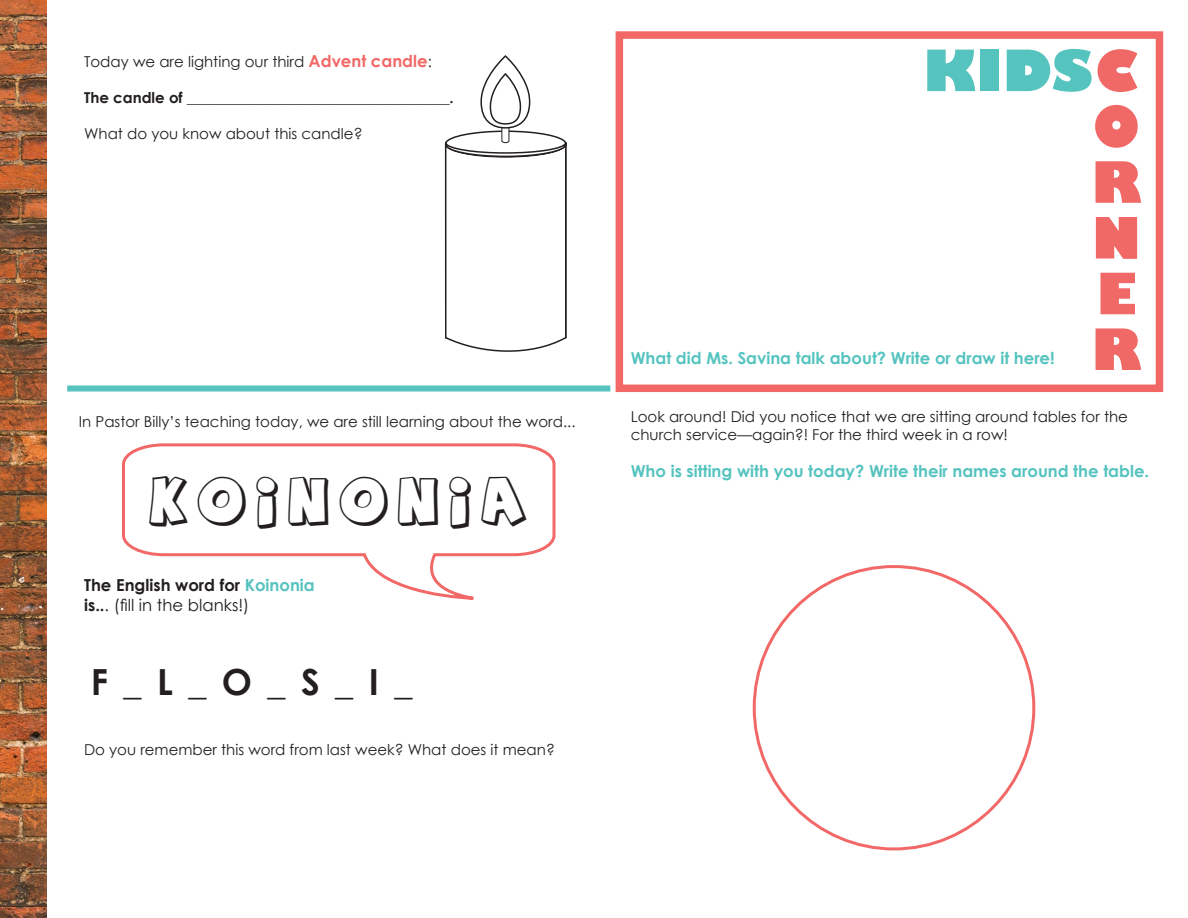
<style>
.page{position:relative;width:1188px;height:918px;background:#fff}
.page>*{position:absolute;margin:0;border:0;box-sizing:border-box;transform-origin:0 0}
.t1{font:800 55.8px/55.8px "Gill Sans";color:#f16967;text-align:justify}
.t2{font:45px "Agent Orange";letter-spacing:.2em;color:#231f20}
.t3{font:700 36px "Century Gothic";color:#231f20}
.t4{font:700 16.5px "Century Gothic";color:#55c3bf}
.t5{font:700 16.5px/19.8px "Century Gothic";color:#231f20}
.t6{font:15px/18px "Century Gothic";color:#231f20}
.t7{font:700 15px "Century Gothic";color:#231f20}
.s1{font-weight:700;font-size:16.5px;color:#f16867}
.s2{color:#55c3bf}
.s3{font-weight:400}
.s4{color:#55c3be}
</style>
<div class="page">
<div style="left:616px;top:31px;width:547px;height:361px;border:8px solid #f16867"></div>
<img style="left:0;top:0;width:47px;height:918px">
<div style="left:67px;top:386px;width:543px;height:6px;background:#55c3bf"></div>
<svg style="left:444px;top:56px;width:123px;height:296px"></svg>
<svg style="left:122px;top:443px;width:434px;height:157px"></svg>
<p class="t6" style="left:84px;top:53px;width:349px">Today we are lighting our third <span class="s1">Advent candle</span>:</p>
<p class="t7" style="left:84px;top:87px;width:371px">The candle of ___________________________________.</p>
<p class="t6" style="left:84px;top:125px;width:280px">What do you know about this candle?</p>
<p class="t6" style="left:79px;top:413px;width:498px">In Pastor Billy’s teaching today, we are still learning about the word...</p>
<h2 class="t2" style="left:151px;top:476px;width:377px">KOINONIA</h2>
<p class="t5" style="left:84px;top:575px;width:232px">The English word for <span class="s2">Koinonia </span>is..<span class="s3">. (fill in the blanks!)</span></p>
<h3 class="t3" style="left:91px;top:655px;width:323px">F _ L _ O _ S _ I _</h3>
<p class="t6" style="left:84px;top:740px;width:472px">Do you remember this word from last week? What does it mean?</p>
<h1 class="t1" style="left:1091px;top:47px;width:51px;text-indent:-168px"><span class="s4">KIDS</span>C O R N E R</h1>
<p class="t4" style="left:631px;top:346px;width:426px">What did Ms. Savina talk about? Write or draw it here!</p>
<p class="t6" style="left:631px;top:407px;width:499px">Look around! Did you notice that we are sitting around tables for the church service—again?! For the third week in a row!</p>
<p class="t4" style="left:631px;top:459px;width:520px">Who is sitting with you today? Write their names around the table.</p>
</div>
